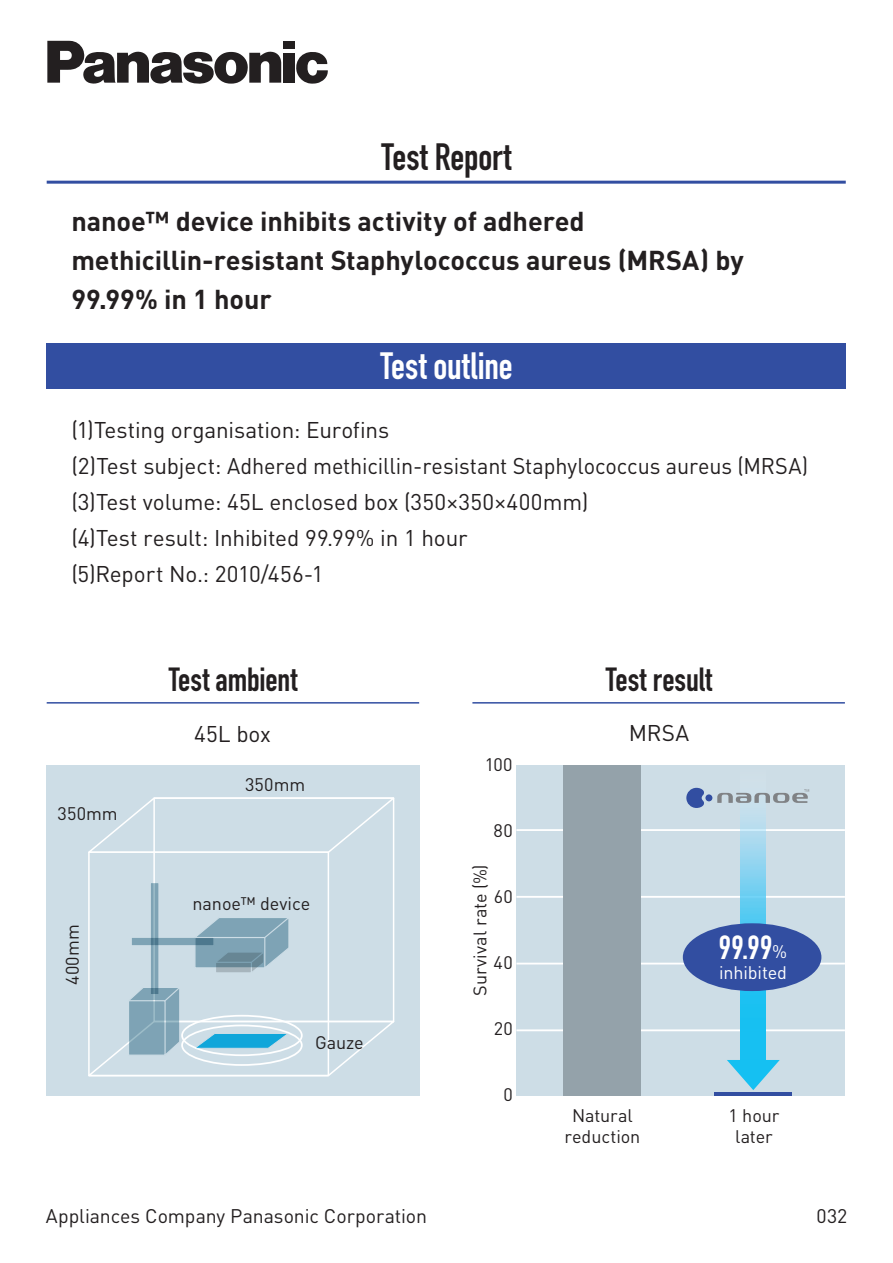
<style>
.page{position:relative;width:893px;height:1263px;background:#fff}
.page>*{position:absolute;margin:0;border:0;box-sizing:border-box;transform-origin:0 0}
.t1{font:700 37.5px "DIN Condensed";color:#fff}
.t2{font:700 37.5px "DIN Condensed";letter-spacing:-.005em;color:#231f20}
.t3{font:700 33px "DIN Condensed";letter-spacing:-.005em;color:#231f20}
.t4{font:700 33px "DIN Condensed";color:#fff}
.t5{font:700 27px/38.5px "DINOT";letter-spacing:-.005em;color:#231f20}
.t6{font:22.5px/36px "DINOT";letter-spacing:-.005em;color:#231f20}
.t7{font:19.5px "DINOT";letter-spacing:-.005em;color:#231f20}
.t8{font:18px/21px "DINOT";letter-spacing:-.005em;color:#231f20;text-align:center}
.t9{font:18px "DINOT";letter-spacing:-.005em;color:#fff}
.s1{font-family:"DINOT";font-weight:400;font-size:18px}
</style>
<div class="page">
<div style="left:516px;top:765px;width:329px;height:330px;background:#cddde6"></div>
<hr style="left:516px;top:829px;width:329px;height:2px;background:#fff">
<hr style="left:516px;top:896px;width:329px;height:2px;background:#fff">
<hr style="left:516px;top:963px;width:329px;height:1px;background:#fff">
<hr style="left:516px;top:1029px;width:329px;height:2px;background:#fff">
<div style="left:47px;top:344px;width:799px;height:45px;background:#324ea1"></div>
<div style="left:46px;top:765px;width:373px;height:330px;background:#cddde6"></div>
<svg style="left:89px;top:798px;width:306px;height:56px"></svg>
<div style="left:88px;top:851px;width:241px;height:225px;border:2px solid #fff"></div>
<div style="left:153px;top:797px;width:241px;height:225px;border:2px solid #fff"></div>
<hr style="left:714px;top:1092px;width:78px;height:3px;background:#324ea1">
<svg style="left:741px;top:814px;width:25px;height:246px;background:#5eccf0"></svg>
<svg style="left:727px;top:1060px;width:53px;height:30px"></svg>
<hr style="left:47px;top:181px;width:799px;height:3px;background:#324ea1">
<hr style="left:47px;top:702px;width:372px;height:2px;background:#324ea1">
<hr style="left:472px;top:702px;width:373px;height:2px;background:#324ea1">
<div style="left:683px;top:923px;width:138px;height:68px;background:#324ea1;border-radius:50%"></div>
<svg style="left:47px;top:41px;width:234px;height:43px"></svg>
<div style="left:283px;top:53px;width:12px;height:30px;background:#231f20"></div>
<div style="left:283px;top:41px;width:12px;height:8px;background:#231f20"></div>
<svg style="left:296px;top:52px;width:32px;height:32px"></svg>
<div style="left:130px;top:936px;width:85px;height:10px;background:#7ea3b5;border:1px solid #fff"></div>
<svg style="left:150px;top:882px;width:10px;height:104px"></svg>
<svg style="left:88px;top:986px;width:307px;height:91px"></svg>
<svg style="left:193px;top:918px;width:96px;height:55px"></svg>
<div style="left:563px;top:765px;width:78px;height:330px;background:#94a2aa"></div>
<div style="left:705px;top:794px;width:7px;height:7px;background:#324ea1;border-radius:50%"></div>
<svg style="left:686px;top:788px;width:18px;height:20px"></svg>
<svg style="left:717px;top:789px;width:92px;height:14px"></svg>
<h1 class="t2" style="left:382px;top:131px;width:131px">Test Report</h1>
<p class="t5" style="left:71px;top:202px;width:674px">nanoe™ device inhibits activity of adhered methicillin-resistant Staphylococcus aureus (MRSA) by<br>99.99% in 1 hour</p>
<h1 class="t1" style="left:380px;top:340px;width:134px">Test outline</h1>
<p class="t6" style="left:71px;top:411px;width:738px">(1)Testing organisation: Eurofins<br>(2)Test subject: Adhered methicillin-resistant Staphylococcus aureus (MRSA) (3)Test volume: 45L enclosed box (350×350×400mm)<br>(4)Test result: Inhibited 99.99% in 1 hour<br>(5)Report No.: 2010/456-1</p>
<h2 class="t3" style="left:169px;top:657px;width:130px">Test ambient</h2>
<h2 class="t3" style="left:606px;top:657px;width:108px">Test result</h2>
<p class="t8" style="left:58px;top:803px;width:62px">350mm</p>
<p class="t8" style="left:61px;top:985px;width:62px;rotate:-90deg">400mm</p>
<p class="t6" style="left:194px;top:715px;width:78px">45L box</p>
<p class="t8" style="left:245px;top:774px;width:62px">350mm</p>
<p class="t8" style="left:193px;top:893px;width:119px">nanoe™ device</p>
<p class="t8" style="left:315px;top:1031px;width:50px">Gauze</p>
<p class="t8" style="left:485px;top:754px;width:29px">100</p>
<p class="t8" style="left:494px;top:820px;width:21px">80</p>
<p class="t8" style="left:469px;top:996px;width:133px;rotate:-90deg">Survival rate (%)</p>
<p class="t8" style="left:494px;top:886px;width:21px">60</p>
<p class="t8" style="left:493px;top:952px;width:21px">40</p>
<p class="t8" style="left:494px;top:1018px;width:21px">20</p>
<p class="t8" style="left:503px;top:1084px;width:11px">0</p>
<p class="t6" style="left:629px;top:715px;width:62px">MRSA</p>
<h2 class="t4" style="left:719px;top:925px;width:70px">99.99<span class="s1">%</span></h2>
<p class="t9" style="left:719px;top:962px;width:70px">inhibited</p>
<p class="t8" style="left:564px;top:1104px;width:77px">Natural reduction</p>
<p class="t8" style="left:728px;top:1104px;width:52px">1 hour later</p>
<p class="t7" style="left:46px;top:1204px;width:383px">Appliances Company Panasonic Corporation</p>
<p class="t7" style="left:816px;top:1204px;width:33px">032</p>
</div>
